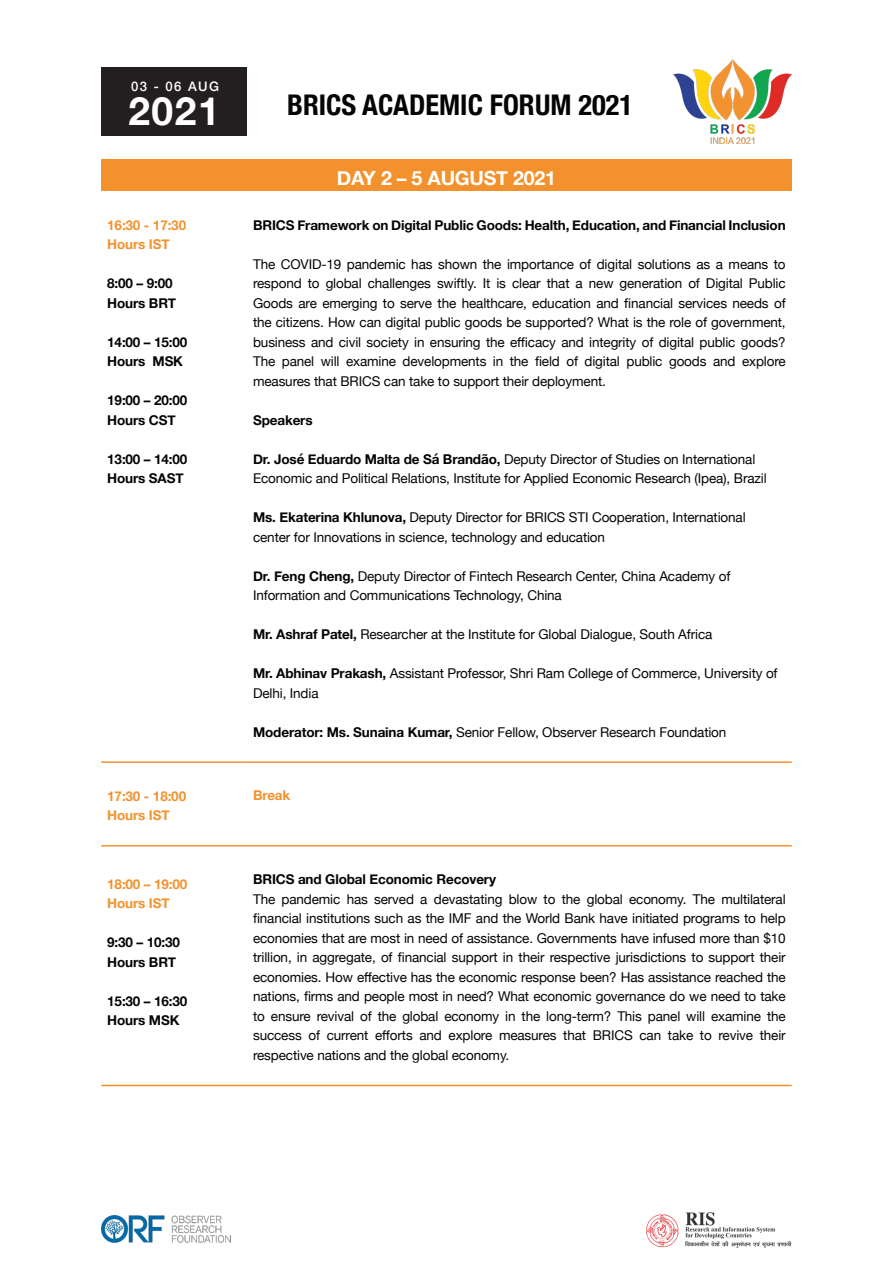
<style>
.page{position:relative;width:893px;height:1263px;background:#fff}
.page>*{position:absolute;margin:0;border:0;box-sizing:border-box;transform-origin:0 0}
.t1{font:700 39px "Helvetica Neue";color:#fff}
.t2{font:700 condensed 28.5px "Helvetica Neue";color:#040503}
.t3{font:700 19.5px "Helvetica Neue";letter-spacing:-.01em;color:#fff}
.t4{font:13.5px/19.5px "Helvetica Neue";letter-spacing:-.01em;color:#040503}
.t5{font:700 13.5px "Helvetica Neue";letter-spacing:-.01em;color:#040503}
.t6{font:700 13.5px "Helvetica Neue";letter-spacing:-.01em;color:#f3922d}
.t7{font:500 13.2px "Helvetica Neue";letter-spacing:.11em;color:#fff}
.s1{font-weight:700}
</style>
<div class="page">
<div style="left:101px;top:160px;width:691px;height:31px;background:#f3922d"></div>
<hr style="left:101px;top:159px;width:146px;height:2px;background:#f3922d">
<hr style="left:247px;top:159px;width:545px;height:2px;background:#f3922d">
<hr style="left:101px;top:1085px;width:146px;height:1px;background:#f3922d">
<hr style="left:247px;top:1085px;width:545px;height:1px;background:#f3922d">
<hr style="left:101px;top:761px;width:146px;height:2px;background:#f3922d">
<hr style="left:247px;top:761px;width:545px;height:2px;background:#f3922d">
<hr style="left:101px;top:845px;width:146px;height:1px;background:#f3922d">
<hr style="left:247px;top:845px;width:545px;height:1px;background:#f3922d">
<img style="left:674px;top:60px;width:118px;height:84px">
<div style="left:101px;top:67px;width:146px;height:69px;background:#231f20"></div>
<img style="left:101px;top:1215px;width:130px;height:28px">
<img style="left:646px;top:1212px;width:146px;height:36px">
<p class="t7" style="left:131px;top:75px;width:89px">03 - 06 AUG</p>
<p class="t1" style="left:128px;top:81px;width:93px">2021</p>
<p class="t2" style="left:287px;top:82px;width:348px">BRICS ACADEMIC FORUM 2021</p>
<p class="t3" style="left:337px;top:163px;width:221px">DAY 2 – 5 AUGUST 2021</p>
<p class="t6" style="left:107px;top:214px;width:80px">16:30 - 17:30</p>
<p class="t6" style="left:107px;top:234px;width:64px">Hours IST</p>
<p class="t5" style="left:107px;top:273px;width:67px">8:00 – 9:00</p>
<p class="t5" style="left:107px;top:292px;width:70px">Hours BRT</p>
<p class="t5" style="left:107px;top:331px;width:82px">14:00 – 15:00</p>
<p class="t5" style="left:107px;top:351px;width:77px">Hours MSK</p>
<p class="t5" style="left:107px;top:390px;width:82px">19:00 – 20:00</p>
<p class="t5" style="left:107px;top:409px;width:70px">Hours CST</p>
<p class="t5" style="left:107px;top:448px;width:82px">13:00 – 14:00</p>
<p class="t5" style="left:107px;top:468px;width:78px">Hours SAST</p>
<p class="t5" style="left:253px;top:214px;width:534px">BRICS Framework on Digital Public Goods: Health, Education, and Financial Inclusion</p>
<p class="t4" style="left:253px;top:255px;width:534px;text-align:justify">The COVID-19 pandemic has shown the importance of digital solutions as a means to respond to global challenges swiftly. It is clear that a new generation of Digital Public Goods are emerging to serve the healthcare, education and financial services needs of the citizens. How can digital public goods be supported? What is the role of government, business and civil society in ensuring the efficacy and integrity of digital public goods?<br>The panel will examine developments in the field of digital public goods and explore measures that BRICS can take to support their deployment.</p>
<p class="t5" style="left:253px;top:409px;width:61px">Speakers</p>
<p class="t4" style="left:253px;top:450px;width:515px"><span class="s1">Dr. José Eduardo Malta de Sá Brandão,</span> Deputy Director of Studies on International<br>Economic and Political Relations, Institute for Applied Economic Research (Ipea), Brazil</p>
<p class="t4" style="left:253px;top:508px;width:494px"><span class="s1">Ms. Ekaterina Khlunova,</span> Deputy Director for BRICS STI Cooperation, International center for Innovations in science, technology and education</p>
<p class="t4" style="left:253px;top:567px;width:479px"><span class="s1">Dr. Feng Cheng,</span> Deputy Director of Fintech Research Center, China Academy of<br>Information and Communications Technology, China</p>
<p class="t4" style="left:253px;top:625px;width:461px"><span class="s1">Mr. Ashraf Patel,</span> Researcher at the Institute for Global Dialogue, South Africa</p>
<p class="t4" style="left:253px;top:664px;width:526px"><span class="s1">Mr. Abhinav Prakash,</span> Assistant Professor, Shri Ram College of Commerce, University of<br>Delhi, India</p>
<p class="t4" style="left:253px;top:723px;width:475px"><span class="s1">Moderator: Ms. Sunaina Kumar,</span> Senior Fellow, Observer Research Foundation</p>
<p class="t6" style="left:107px;top:785px;width:80px">17:30 - 18:00</p>
<p class="t6" style="left:107px;top:805px;width:64px">Hours IST</p>
<p class="t6" style="left:253px;top:785px;width:39px">Break</p>
<p class="t6" style="left:107px;top:873px;width:82px">18:00 – 19:00</p>
<p class="t6" style="left:107px;top:893px;width:64px">Hours IST</p>
<p class="t5" style="left:107px;top:932px;width:74px">9:30 – 10:30</p>
<p class="t5" style="left:107px;top:951px;width:70px">Hours BRT</p>
<p class="t5" style="left:107px;top:990px;width:82px">15:30 – 16:30</p>
<p class="t5" style="left:107px;top:1010px;width:74px">Hours MSK</p>
<p class="t5" style="left:253px;top:869px;width:244px">BRICS and Global Economic Recovery</p>
<p class="t4" style="left:253px;top:890px;width:534px;text-align:justify">The pandemic has served a devastating blow to the global economy. The multilateral financial institutions such as the IMF and the World Bank have initiated programs to help economies that are most in need of assistance. Governments have infused more than $10 trillion, in aggregate, of financial support in their respective jurisdictions to support their economies. How effective has the economic response been? Has assistance reached the nations, firms and people most in need? What economic governance do we need to take to ensure revival of the global economy in the long-term? This panel will examine the success of current efforts and explore measures that BRICS can take to revive their respective nations and the global economy.</p>
</div>
